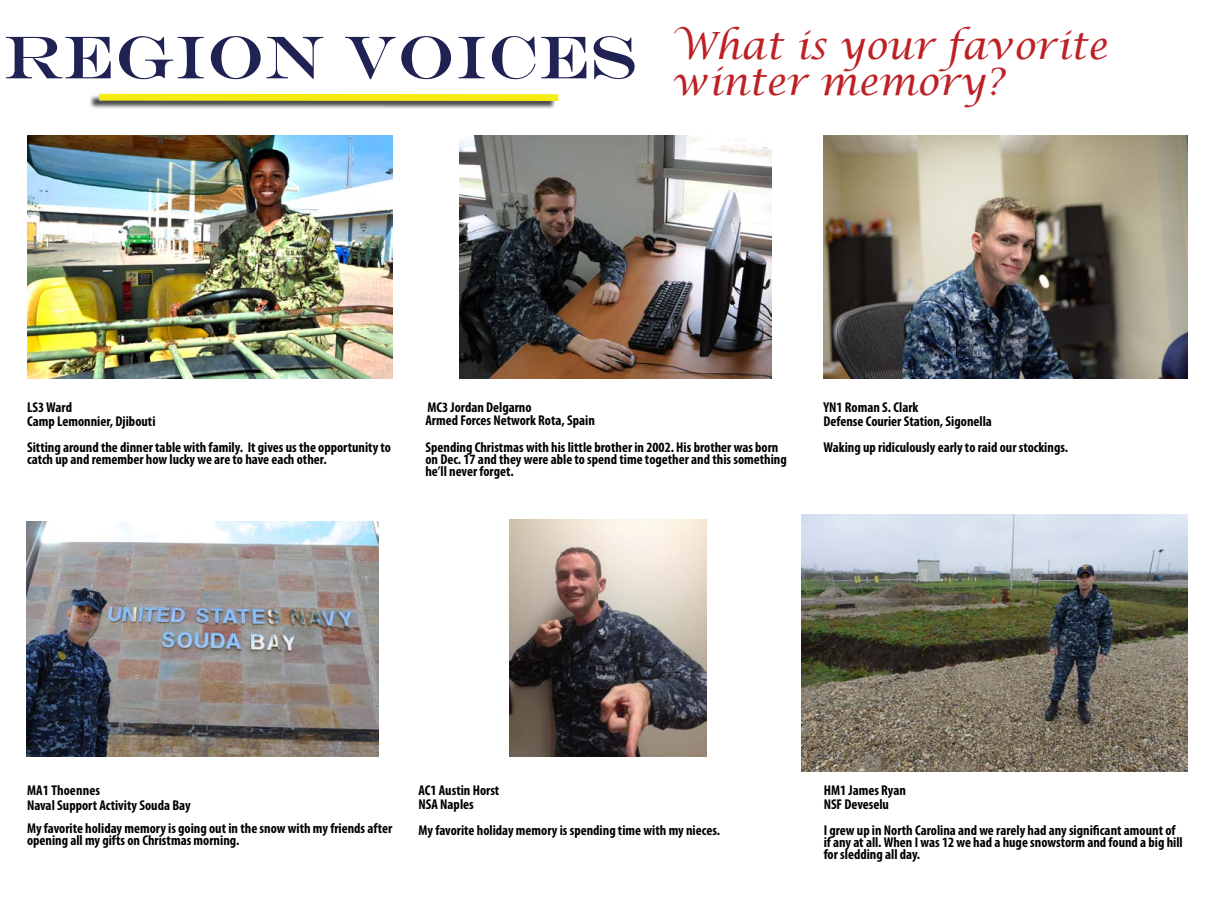
<style>
.page{position:relative;width:1215px;height:918px;background:#fff}
.page>*{position:absolute;margin:0;border:0;box-sizing:border-box;transform-origin:0 0}
.t1{font:60.75px "Engravers";color:#202254}
.t2{font:italic 37.5px/36px "Lucida Calligraphy";color:#bd2025}
.t3{font:700 condensed 14.25px/13.4px "Myriad Pro";color:#000101}
.t4{font:700 condensed 14.25px/14.9px "Myriad Pro";color:#000}
</style>
<div class="page">
<div style="left:89px;top:94px;width:468px;height:15px;background:#000;opacity:.75"></div>
<svg style="left:93px;top:93px;width:466px;height:11px;background:#c8c13c"></svg>
<img style="left:27px;top:135px;width:366px;height:244px">
<img style="left:510px;top:520px;width:196px;height:236px">
<img style="left:802px;top:514px;width:386px;height:258px">
<img style="left:460px;top:135px;width:312px;height:244px">
<img style="left:824px;top:135px;width:364px;height:244px">
<img style="left:27px;top:522px;width:352px;height:234px">
<h1 class="t1" style="left:3px;top:21px;width:635px">REGION VOICES</h1>
<h2 class="t2" style="left:672px;top:29px;width:437px">What is your favorite winter memory?</h2>
<p class="t3" style="left:27px;top:400px;width:130px">LS3 Ward<br>Camp Lemonnier, Djibouti</p>
<p class="t3" style="left:27px;top:441px;width:366px;line-height:12px">Sitting around the dinner table with family. It gives us the opportunity to catch up and remember how lucky we are to have each other.</p>
<p class="t3" style="left:425px;top:400px;width:171px">MC3 Jordan Delgarno<br>Armed Forces Network Rota, Spain</p>
<p class="t3" style="left:425px;top:441px;width:363px;line-height:12px">Spending Christmas with his little brother in 2002. His brother was born on Dec. 17 and they were able to spend time together and this something he’ll never forget.</p>
<p class="t3" style="left:824px;top:401px;width:170px">YN1 Roman S. Clark<br>Defense Courier Station, Sigonella</p>
<p class="t3" style="left:824px;top:441px;width:246px">Waking up ridiculously early to raid our stockings.</p>
<p class="t4" style="left:27px;top:783px;width:165px">MA1 Thoennes<br>Naval Support Activity Souda Bay</p>
<p class="t4" style="left:27px;top:822px;width:367px;line-height:12px">My favorite holiday memory is going out in the snow with my friends after opening all my gifts on Christmas morning.</p>
<p class="t3" style="left:419px;top:784px;width:82px">AC1 Austin Horst<br>NSA Naples</p>
<p class="t3" style="left:419px;top:824px;width:303px">My favorite holiday memory is spending time with my nieces.</p>
<p class="t3" style="left:824px;top:784px;width:84px">HM1 James Ryan<br>NSF Deveselu</p>
<p class="t3" style="left:824px;top:824px;width:361px;line-height:12px">I grew up in North Carolina and we rarely had any significant amount of if any at all. When I was 12 we had a huge snowstorm and found a big hill for sledding all day.</p>
</div>
